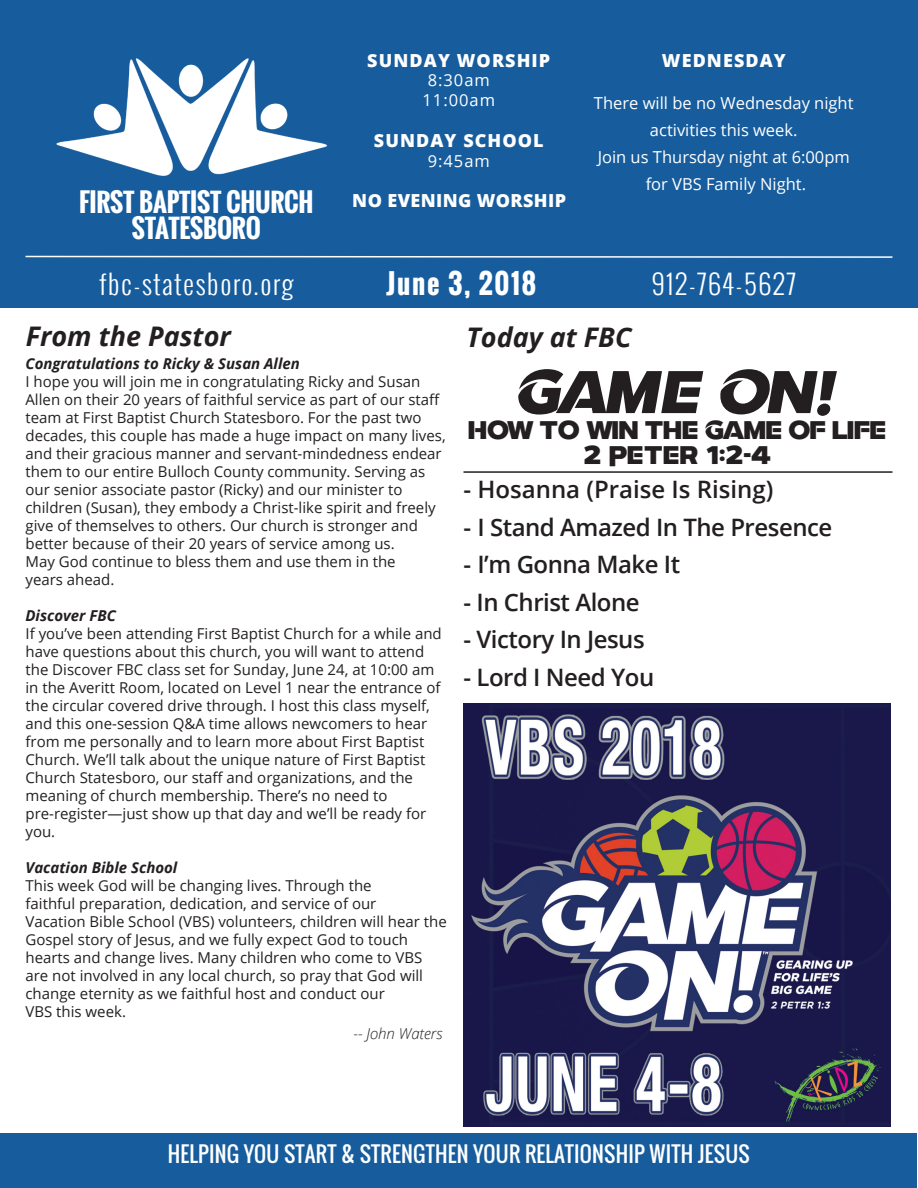
<style>
.page{position:relative;width:918px;height:1188px;background:#fff}
.page>*{position:absolute;margin:0;border:0;box-sizing:border-box;transform-origin:0 0}
.t1{font:italic 60px "Game On";letter-spacing:-.05em;color:#231f20}
.t2{font:300 27px "Oswald";letter-spacing:.06em;color:#fff}
.t3{font:italic 700 27px "Open Sans";color:#231f20}
.t4{font:700 27px "Oswald";letter-spacing:.06em;color:#fff}
.t5{font:25.5px "Game On";letter-spacing:-.03em;color:#231f20}
.t6{font:700 25.5px "Oswald";letter-spacing:-.01em;color:#fff}
.t7{font:600 24px "Open Sans";letter-spacing:-.02em;color:#231f20}
.t8{font:600 24px "Open Sans";color:#231f20}
.t9{font:21px "Oswald";letter-spacing:.01em;color:#fff}
.t10{font:800 18px "Open Sans";letter-spacing:.06em;color:#fff}
.t11{font:800 18px "Open Sans";letter-spacing:.02em;color:#fff}
.t12{font:16.5px/27px "Open Sans";color:#fff;text-align:center}
.t13{font:15px/18px "Open Sans";color:#231f20}
.t14{font:italic 700 15px "Open Sans";color:#231f20}
.t15{font:italic 300 15px "Open Sans";color:#231f20}
</style>
<div class="page">
<div style="left:0;top:0;width:918px;height:307px;background:#175d9e"></div>
<div style="left:1px;top:1133px;width:916px;height:54px;background:#175d9e"></div>
<img style="left:56px;top:58px;width:272px;height:118px">
<svg style="left:25px;top:255px;width:868px;height:3px"></svg>
<img style="left:464px;top:703px;width:426px;height:424px">
<hr style="left:464px;top:471px;width:428px;height:2px;background:#231f20">
<p class="t10" style="left:367px;top:46px;width:185px">SUNDAY WORSHIP</p>
<p class="t10" style="left:662px;top:46px;width:125px">WEDNESDAY</p>
<p class="t12" style="left:428px;top:66px;width:64px">8:30am</p>
<p class="t12" style="left:423px;top:86px;width:74px">11:00am</p>
<p class="t10" style="left:374px;top:127px;width:171px">SUNDAY SCHOOL</p>
<p class="t12" style="left:428px;top:147px;width:64px">9:45am</p>
<p class="t11" style="left:352px;top:187px;width:215px">NO EVENING WORSHIP</p>
<p class="t12" style="left:594px;top:89px;width:261px">There will be no Wednesday night activities this week.</p>
<p class="t12" style="left:598px;top:143px;width:254px">Join us Thursday night at 6:00pm</p>
<p class="t12" style="left:646px;top:170px;width:162px">for VBS Family Night.</p>
<p class="t6" style="left:79px;top:183px;width:236px">FIRST BAPTIST CHURCH</p>
<p class="t6" style="left:132px;top:209px;width:130px">STATESBORO</p>
<p class="t2" style="left:99px;top:265px;width:195px">fbc-statesboro.org</p>
<p class="t2" style="left:652px;top:265px;width:146px">912-764-5627</p>
<p class="t3" style="left:467px;top:318px;width:166px">Today at FBC</p>
<p class="t4" style="left:387px;top:263px;width:151px">June 3, 2018</p>
<p class="t3" style="left:26px;top:317px;width:207px">From the Pastor</p>
<p class="t14" style="left:26px;top:353px;width:276px">Congratulations to Ricky &amp; Susan Allen</p>
<p class="t13" style="left:26px;top:372px;width:422px">I hope you will join me in congratulating Ricky and Susan Allen on their 20 years of faithful service as part of our staff team at First Baptist Church Statesboro. For the past two decades, this couple has made a huge impact on many lives, and their gracious manner and servant-mindedness endear them to our entire Bulloch County community. Serving as our senior associate pastor (Ricky) and our minister to</p>
<p class="t13" style="left:26px;top:498px;width:412px">children (Susan), they embody a Christ-like spirit and freely give of themselves to others. Our church is stronger and</p>
<p class="t13" style="left:26px;top:534px;width:371px">better because of their 20 years of service among us.</p>
<p class="t13" style="left:26px;top:552px;width:372px">May God continue to bless them and use them in the</p>
<p class="t13" style="left:26px;top:570px;width:90px">years ahead.</p>
<p class="t14" style="left:26px;top:605px;width:92px">Discover FBC</p>
<p class="t13" style="left:26px;top:624px;width:418px">If you’ve been attending First Baptist Church for a while and have questions about this church, you will want to attend the Discover FBC class set for Sunday, June 24, at 10:00 am in the Averitt Room, located on Level 1 near the entrance of the circular covered drive through. I host this class myself, and this one-session Q&amp;A time allows newcomers to hear from me personally and to learn more about First Baptist Church. We’ll talk about the unique nature of First Baptist Church Statesboro, our staff and organizations, and the meaning of church membership. There’s no need to</p>
<p class="t13" style="left:26px;top:804px;width:402px">pre-register—just show up that day and we’ll be ready for you.</p>
<p class="t14" style="left:26px;top:857px;width:153px">Vacation Bible School</p>
<p class="t13" style="left:26px;top:876px;width:348px">This week God will be changing lives. Through the</p>
<p class="t13" style="left:26px;top:894px;width:352px">faithful preparation, dedication, and service of our</p>
<p class="t13" style="left:26px;top:912px;width:423px">Vacation Bible School (VBS) volunteers, children will hear the</p>
<p class="t13" style="left:26px;top:930px;width:399px">Gospel story of Jesus, and we fully expect God to touch hearts and change lives. Many children who come to VBS are not involved in any local church, so pray that God will change eternity as we faithful host and conduct our</p>
<p class="t13" style="left:26px;top:1002px;width:102px">VBS this week.</p>
<p class="t15" style="left:353px;top:1024px;width:91px">-- John Waters</p>
<p class="t1" style="left:518px;top:359px;width:321px">GAME ON!</p>
<p class="t5" style="left:469px;top:415px;width:420px">HOW TO WIN THE GAME OF LIFE</p>
<p class="t5" style="left:585px;top:441px;width:188px">2 PETER 1:2-4</p>
<p class="t8" style="left:464px;top:473px;width:311px">- Hosanna (Praise Is Rising)</p>
<p class="t7" style="left:464px;top:511px;width:370px">- I Stand Amazed In The Presence</p>
<p class="t7" style="left:464px;top:548px;width:218px">- I’m Gonna Make It</p>
<p class="t7" style="left:464px;top:586px;width:178px">- In Christ Alone</p>
<p class="t7" style="left:464px;top:623px;width:183px">- Victory In Jesus</p>
<p class="t7" style="left:464px;top:661px;width:192px">- Lord I Need You</p>
<p class="t9" style="left:168px;top:1138px;width:583px">HELPING YOU START &amp; STRENGTHEN YOUR RELATIONSHIP WITH JESUS</p>
</div>
